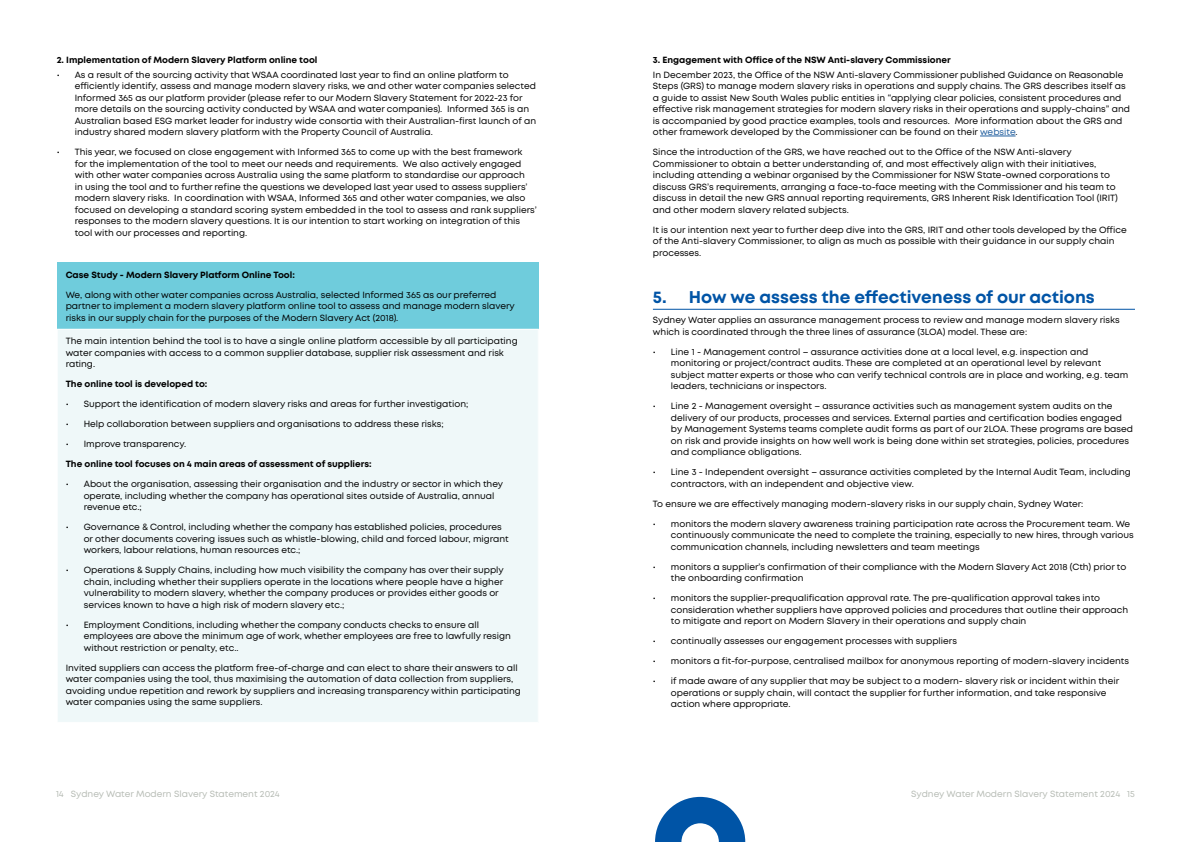
<style>
.page{position:relative;width:1191px;height:842px;background:#fff}
.page>*{position:absolute;margin:0;border:0;box-sizing:border-box;transform-origin:0 0}
.Section_heading{font:700 17px "Mont";color:#0054a6}
.Body_copy{font:9px/11.5px "Mont";color:#000}
.Body_copy-2{font:700 9px "Mont";color:#000}
.t1{font:9px "Mont";color:#b7bcb5}
.s1{color:#215e9e}
</style>
<div class="page">
<hr style="left:980px;top:136px;width:35px;height:1px;background:#215e9e">
<hr style="left:653px;top:309px;width:482px;height:1px;background:#0054a6">
<svg style="left:655px;top:797px;width:90px;height:45px"></svg>
<div style="left:57px;top:263px;width:481px;height:66px;background:#6fccdc"></div>
<div style="left:57px;top:329px;width:481px;height:393px;background:#eff8f9"></div>
<hr style="left:57px;top:330px;width:1px;height:392px;background:#fff">
<hr style="left:57px;top:329px;width:482px;height:1px;background:#fff">
<p class="Body_copy-2" style="left:57px;top:54px;width:262px">2. Implementation of Modern Slavery Platform online tool</p>
<p class="Body_copy" style="left:75px;top:69px;width:463px;text-indent:-18px">• As a result of the sourcing activity that WSAA coordinated last year to find an online platform to efficiently identify, assess and manage modern slavery risks, we and other water companies selected Informed 365 as our platform provider (please refer to our Modern Slavery Statement for 2022-23 for more details on the sourcing activity conducted by WSAA and water companies). Informed 365 is an Australian based ESG market leader for industry wide consortia with their Australian-first launch of an industry shared modern slavery platform with the Property Council of Australia.</p>
<p class="Body_copy" style="left:75px;top:146px;width:463px;text-indent:-18px">• This year, we focused on close engagement with Informed 365 to come up with the best framework for the implementation of the tool to meet our needs and requirements. We also actively engaged with other water companies across Australia using the same platform to standardise our approach<br>in using the tool and to further refine the questions we developed last year used to assess suppliers’ modern slavery risks. In coordination with WSAA, Informed 365 and other water companies, we also focused on developing a standard scoring system embedded in the tool to assess and rank suppliers’ responses to the modern slavery questions. It is our intention to start working on integration of this tool with our processes and reporting.</p>
<p class="Body_copy-2" style="left:66px;top:269px;width:231px">Case Study - Modern Slavery Platform Online Tool:</p>
<p class="Body_copy" style="left:66px;top:289px;width:451px">We, along with other water companies across Australia, selected Informed 365 as our preferred partner to implement a modern slavery platform online tool to assess and manage modern slavery risks in our supply chain for the purposes of the Modern Slavery Act (2018).</p>
<p class="Body_copy" style="left:66px;top:335px;width:453px">The main intention behind the tool is to have a single online platform accessible by all participating water companies with access to a common supplier database, supplier risk assessment and risk rating.</p>
<p class="Body_copy-2" style="left:66px;top:378px;width:143px">The online tool is developed to:</p>
<p class="Body_copy" style="left:66px;top:398px;width:404px">• Support the identification of modern slavery risks and areas for further investigation;</p>
<p class="Body_copy" style="left:66px;top:418px;width:379px">• Help collaboration between suppliers and organisations to address these risks;</p>
<p class="Body_copy" style="left:66px;top:438px;width:122px">• Improve transparency.</p>
<p class="Body_copy-2" style="left:66px;top:458px;width:307px">The online tool focuses on 4 main areas of assessment of suppliers:</p>
<p class="Body_copy" style="left:84px;top:478px;width:421px;text-indent:-18px">• About the organisation, assessing their organisation and the industry or sector in which they operate, including whether the company has operational sites outside of Australia, annual revenue etc.;</p>
<p class="Body_copy" style="left:84px;top:521px;width:426px;text-indent:-18px">• Governance &amp; Control, including whether the company has established policies, procedures or other documents covering issues such as whistle-blowing, child and forced labour, migrant workers, labour relations, human resources etc.;</p>
<p class="Body_copy" style="left:84px;top:564px;width:421px;text-indent:-18px">• Operations &amp; Supply Chains, including how much visibility the company has over their supply chain, including whether their suppliers operate in the locations where people have a higher vulnerability to modern slavery, whether the company produces or provides either goods or services known to have a high risk of modern slavery etc.;</p>
<p class="Body_copy" style="left:84px;top:619px;width:429px;text-indent:-18px">• Employment Conditions, including whether the company conducts checks to ensure all employees are above the minimum age of work, whether employees are free to lawfully resign without restriction or penalty, etc..</p>
<p class="Body_copy" style="left:66px;top:662px;width:457px">Invited suppliers can access the platform free-of-charge and can elect to share their answers to all water companies using the tool, thus maximising the automation of data collection from suppliers, avoiding undue repetition and rework by suppliers and increasing transparency within participating water companies using the same suppliers.</p>
<p class="Body_copy-2" style="left:653px;top:54px;width:299px">3. Engagement with Office of the NSW Anti-slavery Commissioner</p>
<p class="Body_copy" style="left:653px;top:69px;width:478px">In December 2023, the Office of the NSW Anti-slavery Commissioner published Guidance on Reasonable Steps (GRS) to manage modern slavery risks in operations and supply chains. The GRS describes itself as a guide to assist New South Wales public entities in “applying clear policies, consistent procedures and effective risk management strategies for modern slavery risks in their operations and supply-chains” and is accompanied by good practice examples, tools and resources. More information about the GRS and other framework developed by the Commissioner can be found on their <span class="s1">website</span>.</p>
<p class="Body_copy" style="left:653px;top:146px;width:466px">Since the introduction of the GRS, we have reached out to the Office of the NSW Anti-slavery Commissioner to obtain a better understanding of, and most effectively align with their initiatives, including attending a webinar organised by the Commissioner for NSW State-owned corporations to discuss GRS’s requirements, arranging a face-to-face meeting with the Commissioner and his team to discuss in detail the new GRS annual reporting requirements, GRS Inherent Risk Identification Tool (IRIT) and other modern slavery related subjects.</p>
<p class="Body_copy" style="left:653px;top:224px;width:475px">It is our intention next year to further deep dive into the GRS, IRIT and other tools developed by the Office of the Anti-slavery Commissioner, to align as much as possible with their guidance in our supply chain processes.</p>
<p class="Section_heading" style="left:653px;top:286px;width:443px">5. How we assess the effectiveness of our actions</p>
<p class="Body_copy" style="left:653px;top:314px;width:468px">Sydney Water applies an assurance management process to review and manage modern slavery risks which is coordinated through the three lines of assurance (3LOA) model. These are:</p>
<p class="Body_copy" style="left:671px;top:346px;width:459px;text-indent:-18px">• Line 1 - Management control – assurance activities done at a local level, e.g. inspection and monitoring or project/contract audits. These are completed at an operational level by relevant subject matter experts or those who can verify technical controls are in place and working, e.g. team leaders, technicians or inspectors.</p>
<p class="Body_copy" style="left:671px;top:400px;width:464px;text-indent:-18px">• Line 2 - Management oversight – assurance activities such as management system audits on the delivery of our products, processes and services. External parties and certification bodies engaged by Management Systems teams complete audit forms as part of our 2LOA. These programs are based on risk and provide insights on how well work is being done within set strategies, policies, procedures and compliance obligations.</p>
<p class="Body_copy" style="left:671px;top:466px;width:461px;text-indent:-18px">• Line 3 - Independent oversight – assurance activities completed by the Internal Audit Team, including contractors, with an independent and objective view.</p>
<p class="Body_copy" style="left:653px;top:498px;width:432px">To ensure we are effectively managing modern-slavery risks in our supply chain, Sydney Water:</p>
<p class="Body_copy" style="left:671px;top:518px;width:464px;text-indent:-18px">• monitors the modern slavery awareness training participation rate across the Procurement team. We continuously communicate the need to complete the training, especially to new hires, through various communication channels, including newsletters and team meetings</p>
<p class="Body_copy" style="left:671px;top:561px;width:457px;text-indent:-18px">• monitors a supplier’s confirmation of their compliance with the Modern Slavery Act 2018 (Cth) prior to the onboarding confirmation</p>
<p class="Body_copy" style="left:671px;top:592px;width:459px;text-indent:-18px">• monitors the supplier-prequalification approval rate. The pre-qualification approval takes into consideration whether suppliers have approved policies and procedures that outline their approach to mitigate and report on Modern Slavery in their operations and supply chain</p>
<p class="Body_copy" style="left:653px;top:635px;width:305px">• continually assesses our engagement processes with suppliers</p>
<p class="Body_copy" style="left:653px;top:655px;width:478px">• monitors a fit-for-purpose, centralised mailbox for anonymous reporting of modern-slavery incidents</p>
<p class="Body_copy" style="left:671px;top:675px;width:450px;text-indent:-18px">• if made aware of any supplier that may be subject to a modern- slavery risk or incident within their operations or supply chain, will contact the supplier for further information, and take responsive action where appropriate.</p>
<p class="t1" style="left:56px;top:788px;width:225px">14 Sydney Water Modern Slavery Statement 2024</p>
<p class="t1" style="left:911px;top:788px;width:225px">Sydney Water Modern Slavery Statement 2024 15</p>
</div>
